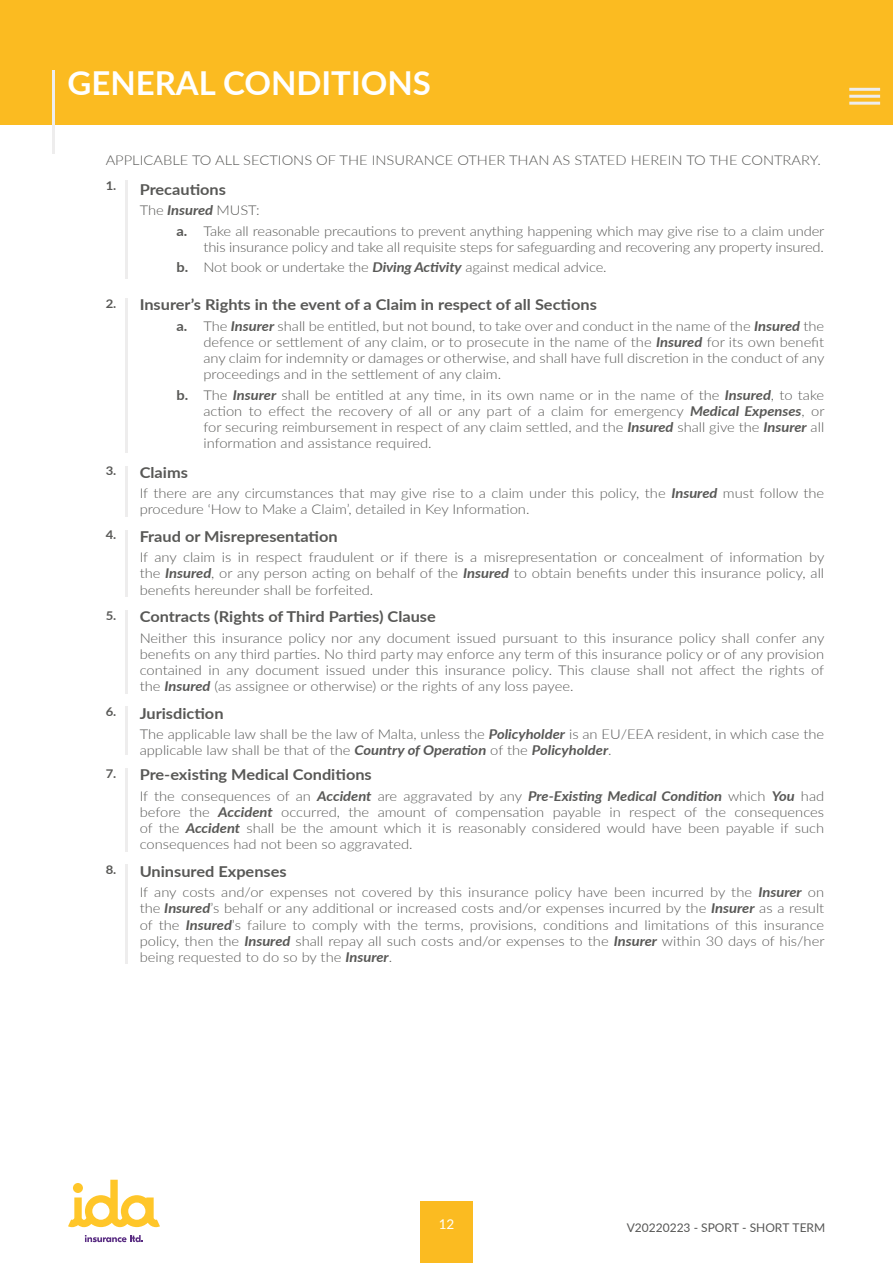
<style>
.page{position:relative;width:893px;height:1263px;background:#fff}
.page>*{position:absolute;margin:0;border:0;box-sizing:border-box;transform-origin:0 0}
.t1{font:700 33px "Lato";color:#fff}
.t2{font:700 15px "Lato";color:#585856;scale:1.09 1}
.t3{font:300 13.5px/16.2px "Lato";color:#585856;text-align:justify;scale:1.09 1}
.t4{font:300 13.5px/16.2px "Lato";color:#575756;text-align:justify;scale:1.09 1}
.t5{font:13.5px "Lato";color:#fff}
.t6{font:12px "Lato";color:#575756}
.t7{font:700 12px "Lato";color:#585856;scale:1.09 1}
.s1{font-weight:700;font-style:italic}
.s2{font-weight:700}
.s3{font-weight:700;font-style:italic;color:#585856}
</style>
<div class="page">
<div style="left:420px;top:1201px;width:52px;height:62px;background:#fbbb21"></div>
<svg style="left:68px;top:1180px;width:92px;height:47px"></svg>
<svg style="left:85px;top:1235px;width:58px;height:7px"></svg>
<div style="left:0;top:0;width:893px;height:124px;background:#fbbb21"></div>
<hr style="left:52px;top:71px;width:3px;height:83px;background:#eeeded">
<hr style="left:125px;top:180px;width:3px;height:98px;background:#eeeded">
<hr style="left:125px;top:298px;width:3px;height:154px;background:#eeeded">
<hr style="left:125px;top:466px;width:3px;height:50px;background:#eeeded">
<hr style="left:125px;top:530px;width:3px;height:67px;background:#eeeded">
<hr style="left:125px;top:610px;width:3px;height:83px;background:#eeeded">
<hr style="left:125px;top:706px;width:3px;height:49px;background:#eeeded">
<hr style="left:125px;top:768px;width:3px;height:83px;background:#eeeded">
<hr style="left:125px;top:865px;width:3px;height:99px;background:#eeeded">
<hr style="left:849px;top:102px;width:31px;height:3px;background:#eeeded">
<hr style="left:849px;top:95px;width:31px;height:3px;background:#eeeded">
<hr style="left:849px;top:88px;width:31px;height:3px;background:#eeeded">
<h1 class="t1" style="left:67px;top:58px;width:365px">GENERAL CONDITIONS</h1>
<p class="t3" style="left:106px;top:151px;width:658px">APPLICABLE TO ALL SECTIONS OF THE INSURANCE OTHER THAN AS STATED HEREIN TO THE CONTRARY.</p>
<p class="t7" style="left:106px;top:177px;width:11px">1.</p>
<p class="t7" style="left:106px;top:295px;width:11px">2.</p>
<p class="t7" style="left:106px;top:462px;width:11px">3.</p>
<p class="t7" style="left:106px;top:526px;width:11px">4.</p>
<p class="t7" style="left:106px;top:606px;width:11px">5.</p>
<p class="t7" style="left:106px;top:703px;width:11px">6.</p>
<p class="t7" style="left:106px;top:765px;width:11px">7.</p>
<p class="t7" style="left:106px;top:861px;width:11px">8.</p>
<p class="t2" style="left:140px;top:178px;width:81px">Precautions</p>
<p class="t3" style="left:176px;top:200px;width:596px;line-height:20.4px;text-indent:-37px">The <span class="s1">Insured</span> MUST:<br><span class="s2">a.</span> Take all reasonable precautions to prevent anything happening which may give rise to a claim under</p>
<p class="t3" style="left:176px;top:236px;width:596px;line-height:20.4px;text-indent:27px">this insurance policy and take all requisite steps for safeguarding and recovering any property insured. <span class="s2">b.</span> Not book or undertake the <span class="s1">Diving Activity</span> against medical advice.</p>
<p class="t2" style="left:140px;top:294px;width:421px">Insurer’s Rights in the event of a Claim in respect of all Sections</p>
<p class="t3" style="left:203px;top:317px;width:571px;text-indent:-27px"><span class="s2">a.</span> The <span class="s1">Insurer</span> shall be entitled, but not bound, to take over and conduct in the name of the <span class="s1">Insured</span> the defence or settlement of any claim, or to prosecute in the name of the <span class="s1">Insured</span> for its own benefit any claim for indemnity or damages or otherwise, and shall have full discretion in the conduct of any proceedings and in the settlement of any claim.</p>
<p class="t3" style="left:203px;top:386px;width:571px;text-indent:-27px"><span class="s2">b.</span> The <span class="s1">Insurer</span> shall be entitled at any time, in its own name or in the name of the <span class="s1">Insured</span>, to take action to effect the recovery of all or any part of a claim for emergency <span class="s1">Medical Expenses</span>, or for securing reimbursement in respect of any claim settled, and the <span class="s1">Insured</span> shall give the <span class="s1">Insurer</span> all information and assistance required.</p>
<p class="t2" style="left:140px;top:461px;width:46px">Claims</p>
<p class="t3" style="left:140px;top:485px;width:630px">If there are any circumstances that may give rise to a claim under this policy, the <span class="s1">Insured</span> must follow the procedure ‘How to Make a Claim’, detailed in Key Information.</p>
<p class="t2" style="left:140px;top:525px;width:183px">Fraud or Misrepresentation</p>
<p class="t3" style="left:140px;top:549px;width:630px">If any claim is in respect fraudulent or if there is a misrepresentation or concealment of information by the <span class="s1">Insured</span>, or any person acting on behalf of the <span class="s1">Insured</span> to obtain benefits under this insurance policy, all benefits hereunder shall be forfeited.</p>
<p class="t2" style="left:140px;top:605px;width:273px">Contracts (Rights of Third Parties) Clause</p>
<p class="t4" style="left:140px;top:629px;width:630px">Neither this insurance policy nor any document issued pursuant to this insurance policy shall confer any benefits on any third parties. No third party may enforce any term of this insurance policy or of any provision contained in any document issued under this insurance policy. This clause shall not affect the rights of the <span class="s1">Insured</span> (as assignee or otherwise) or the rights of any loss payee.</p>
<p class="t2" style="left:140px;top:702px;width:78px">Jurisdiction</p>
<p class="t4" style="left:140px;top:725px;width:629px">The applicable law shall be the law of Malta, unless the <span class="s1">Policyholder</span> is an EU/EEA resident, in which case the applicable law shall be that of the <span class="s1">Country of Operation</span> of the <span class="s3">Policyholder</span>.</p>
<p class="t2" style="left:140px;top:764px;width:214px">Pre-existing Medical Conditions</p>
<p class="t3" style="left:140px;top:787px;width:630px">If the consequences of an <span class="s1">Accident</span> are aggravated by any <span class="s1">Pre-Existing Medical Condition</span> which <span class="s1">You</span> had before the <span class="s1">Accident</span> occurred, the amount of compensation payable in respect of the consequences of the <span class="s1">Accident</span> shall be the amount which it is reasonably considered would have been payable if such consequences had not been so aggravated.</p>
<p class="t2" style="left:140px;top:860px;width:136px">Uninsured Expenses</p>
<p class="t3" style="left:140px;top:884px;width:630px">If any costs and/or expenses not covered by this insurance policy have been incurred by the <span class="s1">Insurer</span> on the <span class="s1">Insured</span>’s behalf or any additional or increased costs and/or expenses incurred by the <span class="s1">Insurer</span> as a result of the <span class="s1">Insured</span>’s failure to comply with the terms, provisions, conditions and limitations of this insurance policy, then the <span class="s1">Insured</span> shall repay all such costs and/or expenses to the <span class="s1">Insurer</span> within 30 days of his/her being requested to do so by the <span class="s1">Insurer</span>.</p>
<p class="t5" style="left:439px;top:1214px;width:17px">12</p>
<p class="t6" style="left:627px;top:1219px;width:200px">V20220223 - SPORT - SHORT TERM</p>
</div>
